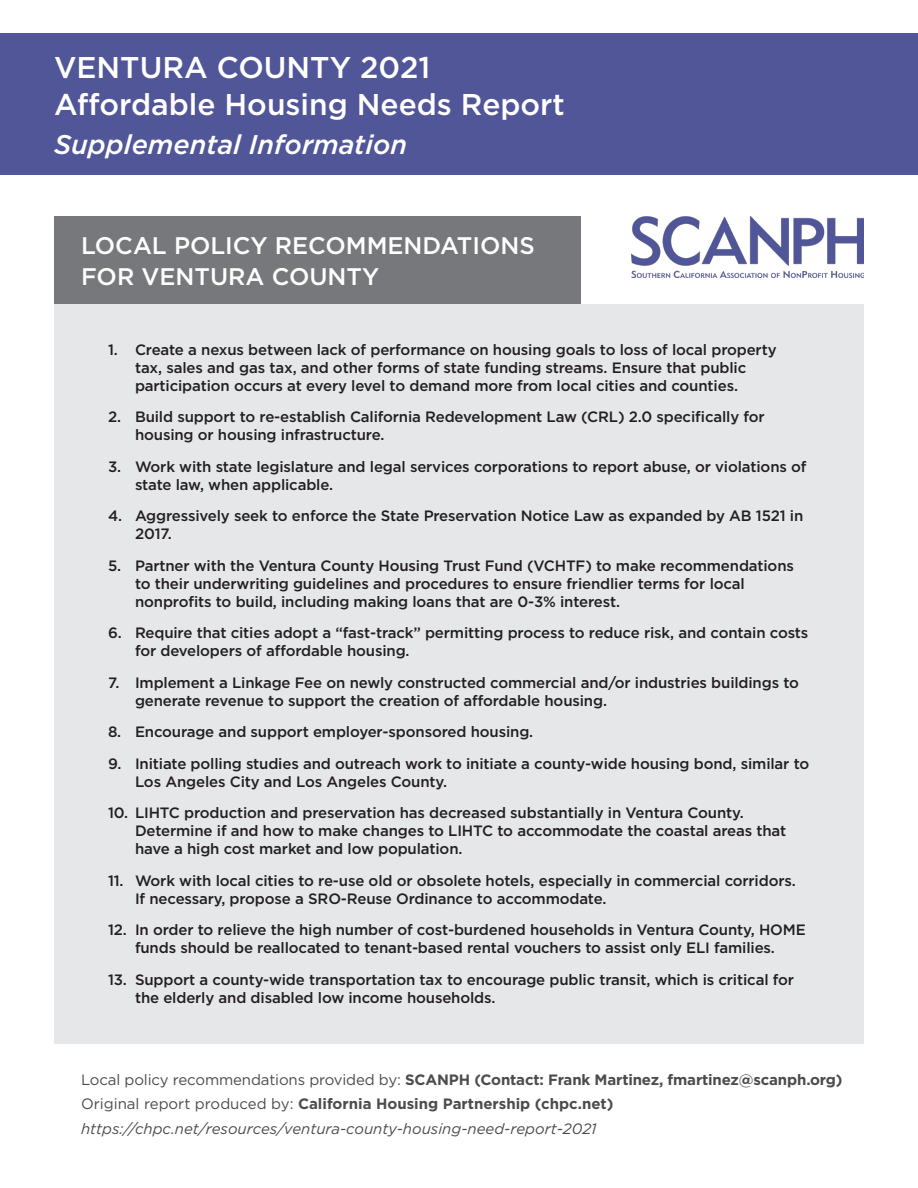
<style>
.page{position:relative;width:918px;height:1188px;background:#fff}
.page>*{position:absolute;margin:0;border:0;box-sizing:border-box;transform-origin:0 0}
.t1{font:500 30px "Gotham";color:#fff}
.t2{font:italic 500 27px "Gotham";color:#fff}
.t3{font:500 24px "Gotham";color:#fff}
.t4{font:500 15px/18px "Gotham";letter-spacing:-.01em;color:#231f20}
.t5{font:700 15px "Gotham";letter-spacing:-.01em;color:#4b4c4d}
.t6{font:italic 15px "Gotham";color:#4b4c4d}
.s1{font-weight:400}
</style>
<div class="page">
<div style="left:0;top:33px;width:918px;height:142px;background:#515698"></div>
<div style="left:54px;top:216px;width:526px;height:88px;background:#76787b"></div>
<div style="left:54px;top:304px;width:810px;height:739px;background:#e6e7e9"></div>
<img style="left:632px;top:216px;width:232px;height:61px">
<p class="t1" style="left:54px;top:48px;width:378px">VENTURA COUNTY 2021</p>
<h1 class="t1" style="left:54px;top:84px;width:512px">Affordable Housing Needs Report</h1>
<h2 class="t2" style="left:54px;top:127px;width:355px">Supplemental Information</h2>
<h3 class="t3" style="left:81px;top:230px;width:455px">LOCAL POLICY RECOMMENDATIONS</h3>
<p class="t3" style="left:81px;top:261px;width:300px">FOR VENTURA COUNTY</p>
<p class="t4" style="left:135px;top:340px;width:643px;text-indent:-27px">1. Create a nexus between lack of performance on housing goals to loss of local property tax, sales and gas tax, and other forms of state funding streams. Ensure that public participation occurs at every level to demand more from local cities and counties.</p>
<p class="t4" style="left:135px;top:408px;width:631px;text-indent:-27px">2. Build support to re-establish California Redevelopment Law (CRL) 2.0 specifically for housing or housing infrastructure.</p>
<p class="t4" style="left:135px;top:457px;width:673px;text-indent:-27px">3. Work with state legislature and legal services corporations to report abuse, or violations of state law, when applicable.</p>
<p class="t4" style="left:135px;top:507px;width:670px;text-indent:-27px">4. Aggressively seek to enforce the State Preservation Notice Law as expanded by AB 1521 in<br>2017.</p>
<p class="t4" style="left:135px;top:556px;width:661px;text-indent:-27px">5. Partner with the Ventura County Housing Trust Fund (VCHTF) to make recommendations to their underwriting guidelines and procedures to ensure friendlier terms for local nonprofits to build, including making loans that are 0-3% interest.</p>
<p class="t4" style="left:135px;top:624px;width:675px;text-indent:-27px">6. Require that cities adopt a “fast-track” permitting process to reduce risk, and contain costs for developers of affordable housing.</p>
<p class="t4" style="left:135px;top:673px;width:666px;text-indent:-27px">7. Implement a Linkage Fee on newly constructed commercial and/or industries buildings to generate revenue to support the creation of affordable housing.</p>
<p class="t4" style="left:108px;top:723px;width:427px">8. Encourage and support employer-sponsored housing.</p>
<p class="t4" style="left:135px;top:754px;width:676px;text-indent:-27px">9. Initiate polling studies and outreach work to initiate a county-wide housing bond, similar to<br>Los Angeles City and Los Angeles County.</p>
<p class="t4" style="left:135px;top:804px;width:653px;text-indent:-27px">10. LIHTC production and preservation has decreased substantially in Ventura County.<br>Determine if and how to make changes to LIHTC to accommodate the coastal areas that have a high cost market and low population.</p>
<p class="t4" style="left:135px;top:871px;width:662px;text-indent:-27px">11. Work with local cities to re-use old or obsolete hotels, especially in commercial corridors.<br>If necessary, propose a SRO-Reuse Ordinance to accommodate.</p>
<p class="t4" style="left:108px;top:921px;width:699px;text-align:center">12. In order to relieve the high number of cost-burdened households in Ventura County, HOME funds should be reallocated to tenant-based rental vouchers to assist only ELI families.</p>
<p class="t4" style="left:135px;top:970px;width:661px;text-indent:-27px">13. Support a county-wide transportation tax to encourage public transit, which is critical for the elderly and disabled low income households.</p>
<p class="t5" style="left:81px;top:1069px;width:763px"><span class="s1">Local policy recommendations provided by:</span> SCANPH (Contact: Frank Martinez, fmartinez@scanph.org)</p>
<p class="t5" style="left:81px;top:1094px;width:534px"><span class="s1">Original report produced by:</span> California Housing Partnership (chpc.net)</p>
<p class="t6" style="left:81px;top:1119px;width:517px">https://chpc.net/resources/ventura-county-housing-need-report-2021</p>
</div>
